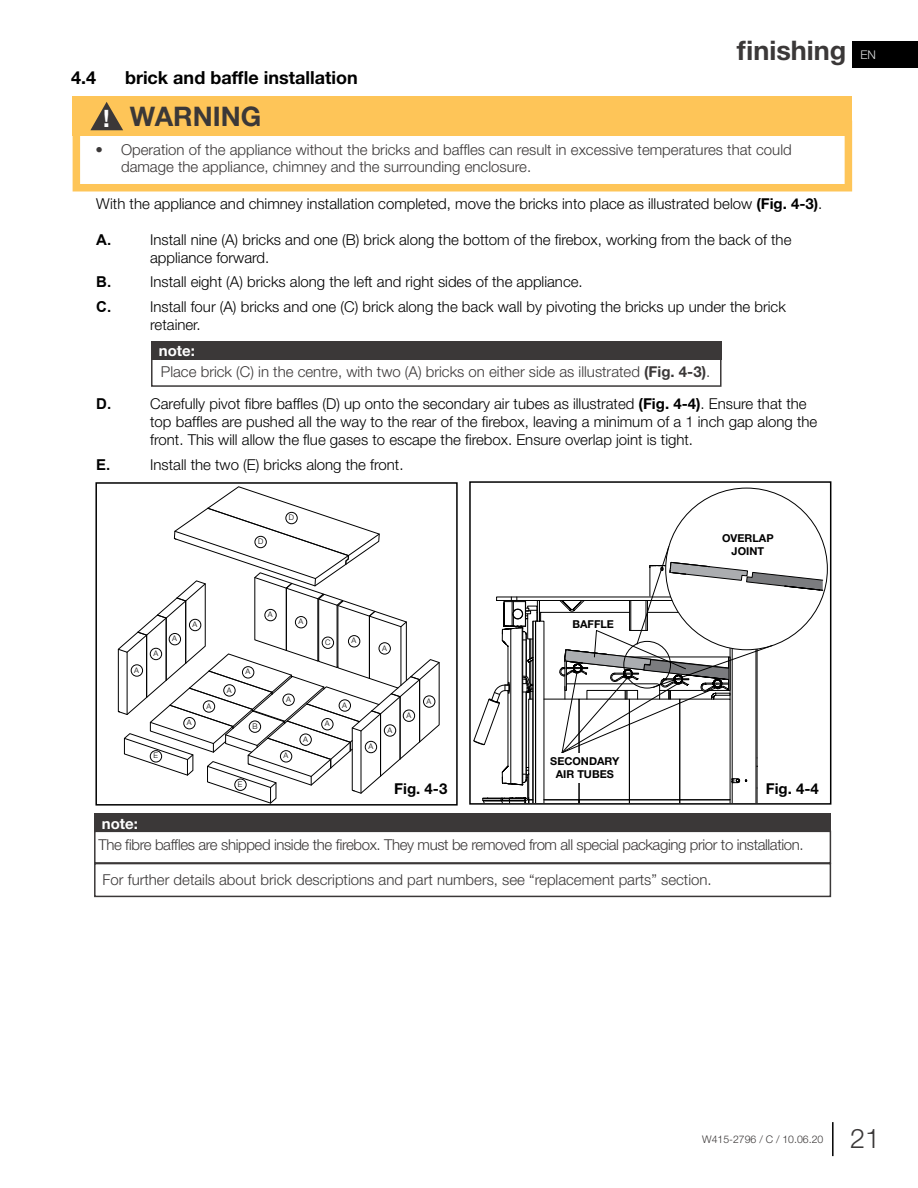
<style>
.page{position:relative;width:918px;height:1188px;background:#fff}
.page>*{position:absolute;margin:0;border:0;box-sizing:border-box;transform-origin:0 0}
.t1{font:700 27px "Helvetica Neue";color:#3b3838}
.t2{font:300 27px "Helvetica Neue";color:#3b3838}
.t3{font:700 18px "Helvetica Neue";color:#000}
.t4{font:300 15px/18px "Helvetica Neue";color:#000}
.t5{font:300 15px/16.5px "Helvetica Neue";color:#3b3838}
.t6{font:300 15px "Helvetica Neue";letter-spacing:-.025em;color:#3b3838}
.t7{font:700 15px "Helvetica Neue";color:#000}
.t8{font:700 15px "Arial";color:#000}
.t9{font:700 15px "Helvetica Neue";color:#fff}
.t10{font:300 12px "Helvetica Neue";color:#dcddde}
.t11{font:700 10.95px/13px "Helvetica Neue";color:#000;text-align:center}
.t12{font:300 10.5px "Helvetica Neue";color:#3b3838}
.t13{font:300 7.65px "Helvetica Neue";color:#000}
.s1{font-size:24px;color:#fff}
.s2{font-weight:700}
</style>
<div class="page">
<div style="left:853px;top:41px;width:65px;height:26px;background:#000"></div>
<hr style="left:832px;top:1122px;width:2px;height:34px;background:#000">
<div style="left:95px;top:482px;width:363px;height:324px;border:2px solid #000"></div>
<div style="left:469px;top:481px;width:362px;height:324px;border:2px solid #000"></div>
<svg style="left:473px;top:487px;width:350px;height:318px"></svg>
<div style="left:554px;top:754px;width:67px;height:29px;background:#fff"></div>
<div style="left:73px;top:121px;width:779px;height:70px;border:8px solid #fec558"></div>
<div style="left:73px;top:96px;width:779px;height:40px;background:#fec558"></div>
<svg style="left:90px;top:102px;width:33px;height:28px"></svg>
<div style="left:151px;top:358px;width:571px;height:29px;border:2px solid #3b3838"></div>
<div style="left:151px;top:341px;width:571px;height:19px;background:#3b3838"></div>
<div style="left:94px;top:831px;width:737px;height:33px;border:2px solid #3b3838"></div>
<div style="left:94px;top:813px;width:737px;height:19px;background:#3b3838"></div>
<div style="left:94px;top:863px;width:737px;height:34px;border:2px solid #3b3838"></div>
<svg style="left:118px;top:486px;width:322px;height:318px"></svg>
<div style="left:242px;top:666px;width:12px;height:12px;border:1px solid #000;border-radius:50%"></div>
<div style="left:224px;top:685px;width:11px;height:11px;border:1px solid #000;border-radius:50%"></div>
<div style="left:203px;top:701px;width:12px;height:11px;border:1px solid #000;border-radius:50%"></div>
<div style="left:184px;top:717px;width:11px;height:12px;border:1px solid #000;border-radius:50%"></div>
<div style="left:339px;top:700px;width:12px;height:11px;border:1px solid #000;border-radius:50%"></div>
<div style="left:322px;top:718px;width:11px;height:12px;border:1px solid #000;border-radius:50%"></div>
<div style="left:300px;top:734px;width:11px;height:12px;border:1px solid #000;border-radius:50%"></div>
<div style="left:280px;top:750px;width:12px;height:12px;border:1px solid #000;border-radius:50%"></div>
<div style="left:283px;top:694px;width:11px;height:12px;border:1px solid #000;border-radius:50%"></div>
<div style="left:249px;top:721px;width:12px;height:12px;border:1px solid #000;border-radius:50%"></div>
<div style="left:189px;top:619px;width:12px;height:12px;border:1px solid #000;border-radius:50%"></div>
<div style="left:169px;top:633px;width:12px;height:12px;border:1px solid #000;border-radius:50%"></div>
<div style="left:150px;top:648px;width:12px;height:12px;border:1px solid #000;border-radius:50%"></div>
<div style="left:131px;top:665px;width:12px;height:11px;border:1px solid #000;border-radius:50%"></div>
<div style="left:423px;top:696px;width:12px;height:11px;border:1px solid #000;border-radius:50%"></div>
<div style="left:403px;top:710px;width:12px;height:12px;border:1px solid #000;border-radius:50%"></div>
<div style="left:384px;top:725px;width:12px;height:11px;border:1px solid #000;border-radius:50%"></div>
<div style="left:365px;top:741px;width:12px;height:12px;border:1px solid #000;border-radius:50%"></div>
<div style="left:265px;top:609px;width:11px;height:12px;border:1px solid #000;border-radius:50%"></div>
<div style="left:295px;top:616px;width:12px;height:12px;border:1px solid #000;border-radius:50%"></div>
<div style="left:348px;top:635px;width:12px;height:12px;border:1px solid #000;border-radius:50%"></div>
<div style="left:379px;top:643px;width:12px;height:11px;border:1px solid #000;border-radius:50%"></div>
<div style="left:322px;top:637px;width:12px;height:12px;border:1px solid #000;border-radius:50%"></div>
<div style="left:150px;top:750px;width:12px;height:12px;border:1px solid #000;border-radius:50%"></div>
<div style="left:235px;top:779px;width:11px;height:12px;border:1px solid #000;border-radius:50%"></div>
<div style="left:255px;top:536px;width:11px;height:12px;border:1px solid #000;border-radius:50%"></div>
<div style="left:286px;top:512px;width:11px;height:12px;border:1px solid #000;border-radius:50%"></div>
<p class="t3" style="left:71px;top:64px;width:27px">4.4</p>
<p class="t3" style="left:125px;top:64px;width:234px">brick and baffle installation</p>
<h1 class="t1" style="left:737px;top:29px;width:111px">finishing</h1>
<h1 class="t1" style="left:103px;top:96px;width:160px"><span class="s1">!</span> WARNING</h1>
<p class="t5" style="left:121px;top:141px;width:672px;text-indent:-26px">• Operation of the appliance without the bricks and baffles can result in excessive temperatures that could damage the appliance, chimney and the surrounding enclosure.</p>
<p class="t4" style="left:96px;top:193px;width:728px">With the appliance and chimney installation completed, move the bricks into place as illustrated below <span class="s2">(Fig. 4-3)</span>.</p>
<p class="t8" style="left:96px;top:229px;width:16px">A.</p>
<p class="t4" style="left:150px;top:229px;width:643px">Install nine (A) bricks and one (B) brick along the bottom of the firebox, working from the back of the appliance forward.</p>
<p class="t8" style="left:96px;top:272px;width:16px">B.</p>
<p class="t4" style="left:150px;top:272px;width:434px">Install eight (A) bricks along the left and right sides of the appliance.</p>
<p class="t8" style="left:96px;top:297px;width:16px">C.</p>
<p class="t4" style="left:150px;top:297px;width:637px">Install four (A) bricks and one (C) brick along the back wall by pivoting the bricks up under the brick retainer.</p>
<p class="t9" style="left:159px;top:339px;width:38px">note:</p>
<p class="t5" style="left:161px;top:363px;width:551px">Place brick (C) in the centre, with two (A) bricks on either side as illustrated <span class="s2">(Fig. 4-3)</span>.</p>
<p class="t8" style="left:96px;top:394px;width:16px">D.</p>
<p class="t4" style="left:150px;top:394px;width:669px">Carefully pivot fibre baffles (D) up onto the secondary air tubes as illustrated <span class="s2">(Fig. 4-4)</span>. Ensure that the top baffles are pushed all the way to the rear of the firebox, leaving a minimum of a 1 inch gap along the front. This will allow the flue gases to escape the firebox. Ensure overlap joint is tight.</p>
<p class="t8" style="left:96px;top:454px;width:16px">E.</p>
<p class="t4" style="left:150px;top:454px;width:255px">Install the two (E) bricks along the front.</p>
<p class="t10" style="left:860px;top:46px;width:17px">EN</p>
<p class="t13" style="left:258px;top:535px;width:7px">D</p>
<p class="t13" style="left:289px;top:511px;width:7px">D</p>
<p class="t11" style="left:722px;top:531px;width:53px">OVERLAP<br>JOINT</p>
<p class="t13" style="left:134px;top:664px;width:6px">A</p>
<p class="t13" style="left:153px;top:647px;width:6px">A</p>
<p class="t13" style="left:172px;top:632px;width:6px">A</p>
<p class="t13" style="left:193px;top:618px;width:6px">A</p>
<p class="t13" style="left:153px;top:750px;width:6px">E</p>
<p class="t13" style="left:187px;top:716px;width:6px">A</p>
<p class="t13" style="left:206px;top:700px;width:6px">A</p>
<p class="t9" style="left:102px;top:812px;width:38px">note:</p>
<p class="t13" style="left:268px;top:608px;width:6px">A</p>
<p class="t13" style="left:299px;top:615px;width:6px">A</p>
<p class="t13" style="left:227px;top:684px;width:6px">A</p>
<p class="t13" style="left:246px;top:666px;width:6px">A</p>
<p class="t13" style="left:252px;top:720px;width:7px">B</p>
<p class="t13" style="left:238px;top:778px;width:6px">E</p>
<p class="t13" style="left:286px;top:693px;width:6px">A</p>
<p class="t13" style="left:284px;top:750px;width:6px">A</p>
<p class="t13" style="left:303px;top:733px;width:6px">A</p>
<p class="t13" style="left:325px;top:636px;width:7px">C</p>
<p class="t13" style="left:352px;top:635px;width:6px">A</p>
<p class="t13" style="left:382px;top:642px;width:6px">A</p>
<p class="t13" style="left:325px;top:717px;width:6px">A</p>
<p class="t13" style="left:342px;top:699px;width:6px">A</p>
<p class="t13" style="left:368px;top:740px;width:6px">A</p>
<p class="t13" style="left:387px;top:724px;width:6px">A</p>
<p class="t13" style="left:406px;top:709px;width:6px">A</p>
<p class="t13" style="left:427px;top:695px;width:6px">A</p>
<p class="t7" style="left:394px;top:776px;width:55px">Fig. 4-3</p>
<p class="t11" style="left:572px;top:618px;width:43px">BAFFLE</p>
<p class="t11" style="left:550px;top:755px;width:71px">SECONDARY<br>AIR TUBES</p>
<p class="t7" style="left:766px;top:777px;width:55px">Fig. 4-4</p>
<p class="t6" style="left:98px;top:833px;width:707px">The fibre baffles are shipped inside the firebox. They must be removed from all special packaging prior to installation.</p>
<p class="t5" style="left:103px;top:870px;width:611px">For further details about brick descriptions and part numbers, see “replacement parts” section.</p>
<p class="t12" style="left:702px;top:1131px;width:123px">W415-2796 / C / 10.06.20</p>
<h1 class="t2" style="left:850px;top:1116px;width:32px">21</h1>
</div>
